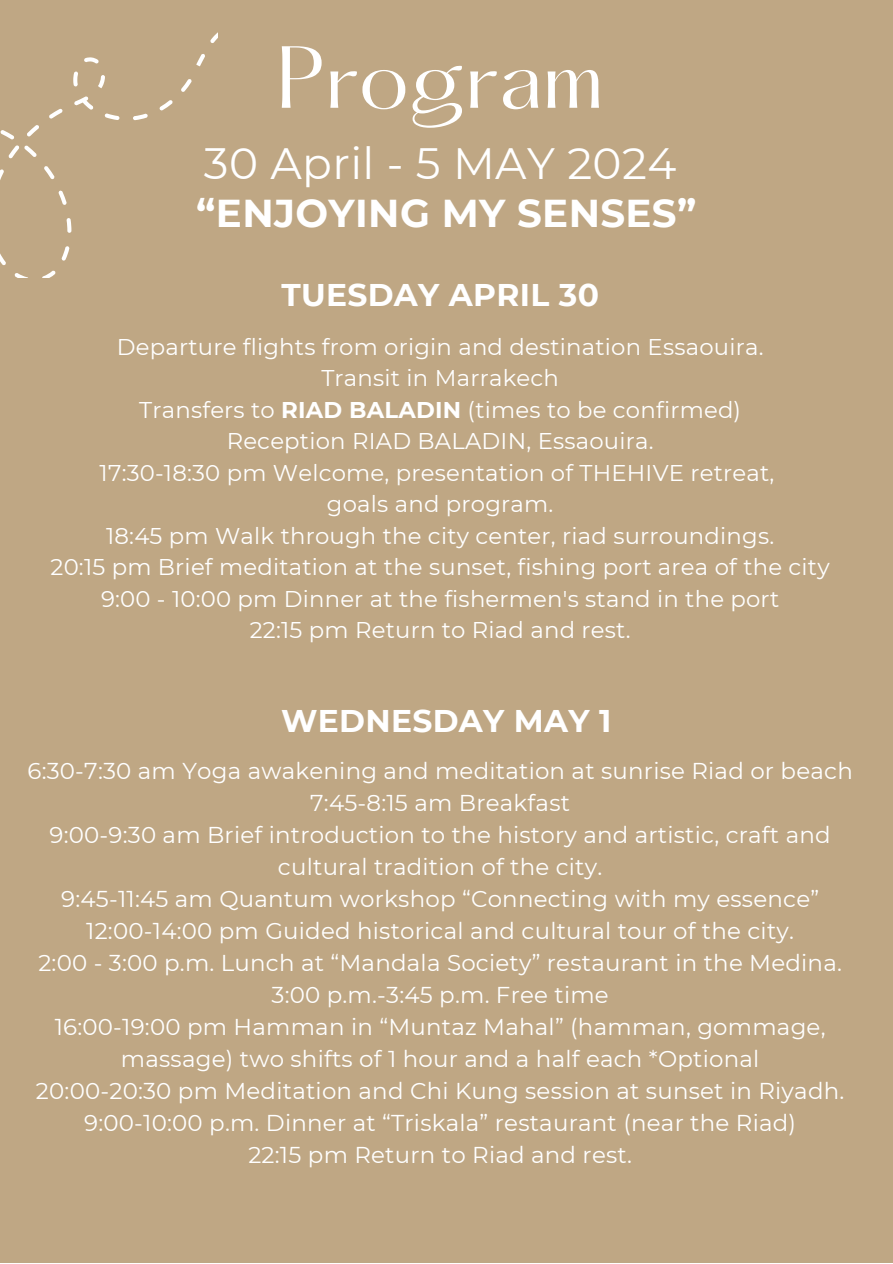
<style>
.page{position:relative;width:893px;height:1264px;background:#fff}
.page>*{position:absolute;margin:0;border:0;box-sizing:border-box;transform-origin:0 0}
.t1{font:76.8px "Hatton";color:#fff}
.t2{font:43.8px "Montserrat";letter-spacing:.01em;color:#fff}
.t3{font:700 38.85px "Montserrat";letter-spacing:.01em;color:#fff}
.t4{font:700 31.35px "Montserrat";letter-spacing:.01em;color:#fff}
.t5{font:22.95px/32.1px "Montserrat";letter-spacing:.01em;color:#fff;text-align:center}
.t6{font:22.8px "Montserrat";letter-spacing:.01em;color:#fff}
.s1{font-weight:700}
</style>
<div class="page">
<div style="left:0;top:0;width:892px;height:1262px;background:#bfa784"></div>
<svg style="left:0;top:33px;width:217px;height:244px"></svg>
<p class="t1" style="left:276px;top:42px;width:329px">Program</p>
<p class="t2" style="left:204px;top:137px;width:474px">30 April - 5 MAY 2024</p>
<p class="t3" style="left:196px;top:189px;width:501px">“ENJOYING MY SENSES”</p>
<p class="t4" style="left:281px;top:276px;width:319px">TUESDAY APRIL 30</p>
<p class="t6" style="left:117px;top:333px;width:648px">Departure flights from origin and destination Essaouira.</p>
<p class="t6" style="left:321px;top:364px;width:239px">Transit in Marrakech</p>
<p class="t6" style="left:139px;top:396px;width:603px">Transfers to <span class="s1">RIAD BALADIN</span> (times to be confirmed)</p>
<p class="t6" style="left:227px;top:427px;width:428px">Reception RIAD BALADIN, Essaouira.</p>
<p class="t6" style="left:100px;top:459px;width:676px">17:30-18:30 pm Welcome, presentation of THEHIVE retreat,</p>
<p class="t6" style="left:327px;top:490px;width:228px">goals and program.</p>
<p class="t6" style="left:106px;top:522px;width:669px">18:45 pm Walk through the city center, riad surroundings.</p>
<p class="t6" style="left:51px;top:553px;width:780px">20:15 pm Brief meditation at the sunset, fishing port area of the city</p>
<p class="t6" style="left:101px;top:585px;width:679px">9:00 - 10:00 pm Dinner at the fishermen's stand in the port</p>
<p class="t6" style="left:250px;top:616px;width:382px">22:15 pm Return to Riad and rest.</p>
<p class="t4" style="left:281px;top:701px;width:332px">WEDNESDAY MAY 1</p>
<p class="t5" style="left:27px;top:754px;width:826px">6:30-7:30 am Yoga awakening and meditation at sunrise Riad or beach</p>
<p class="t5" style="left:310px;top:786px;width:261px">7:45-8:15 am Breakfast</p>
<p class="t5" style="left:50px;top:818px;width:782px">9:00-9:30 am Brief introduction to the history and artistic, craft and cultural tradition of the city.</p>
<p class="t5" style="left:61px;top:882px;width:759px">9:45-11:45 am Quantum workshop “Connecting with my essence”</p>
<p class="t5" style="left:86px;top:914px;width:709px">12:00-14:00 pm Guided historical and cultural tour of the city.</p>
<p class="t5" style="left:38px;top:946px;width:805px">2:00 - 3:00 p.m. Lunch at “Mandala Society” restaurant in the Medina.</p>
<p class="t5" style="left:271px;top:978px;width:339px">3:00 p.m.-3:45 p.m. Free time</p>
<p class="t5" style="left:55px;top:1010px;width:772px">16:00-19:00 pm Hamman in “Muntaz Mahal” (hamman, gommage, massage) two shifts of 1 hour and a half each *Optional</p>
<p class="t5" style="left:36px;top:1074px;width:809px">20:00-20:30 pm Meditation and Chi Kung session at sunset in Riyadh.</p>
<p class="t5" style="left:84px;top:1106px;width:713px">9:00-10:00 p.m. Dinner at “Triskala” restaurant (near the Riad)</p>
<p class="t5" style="left:248px;top:1138px;width:385px">22:15 pm Return to Riad and rest.</p>
</div>
